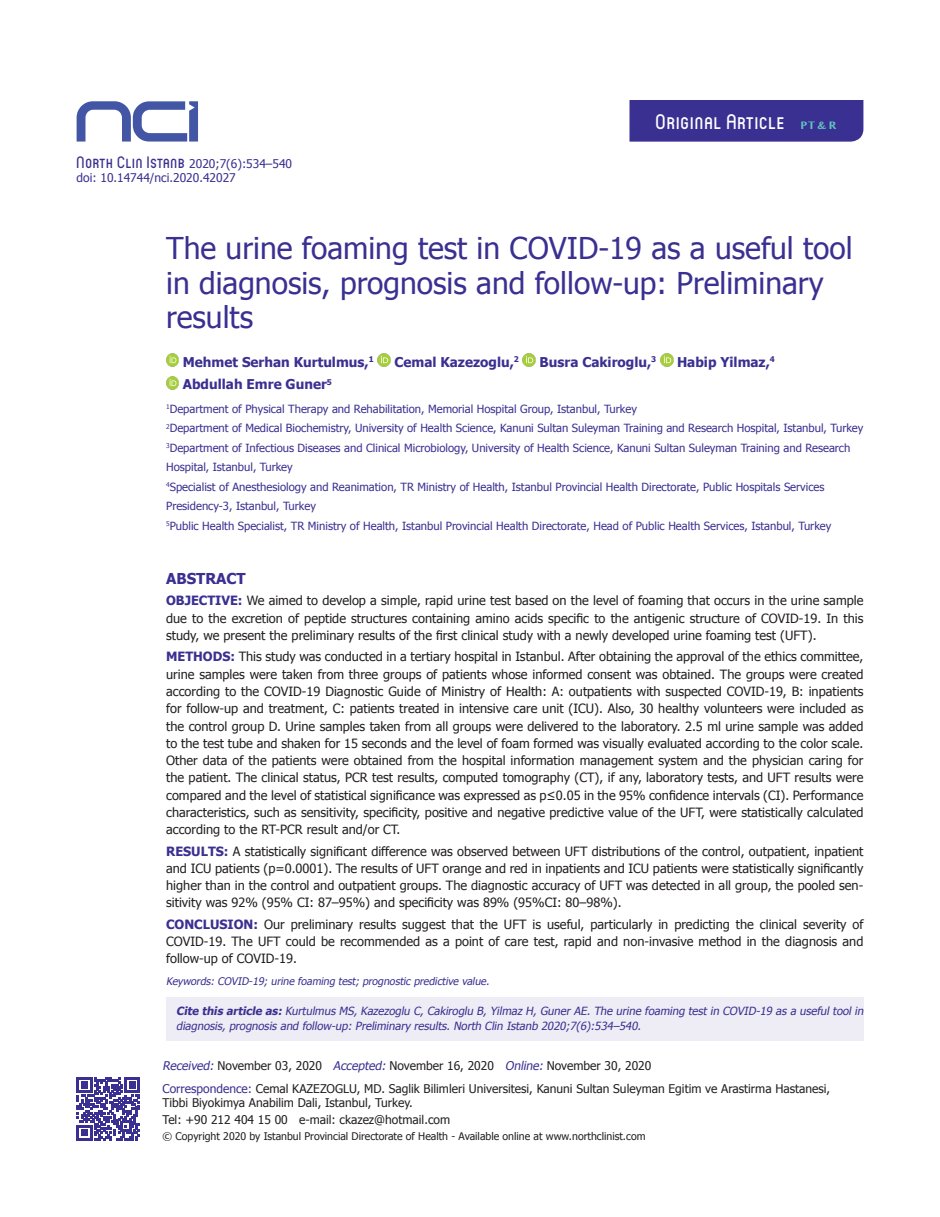
<style>
.page{position:relative;width:940px;height:1217px;background:#fff}
.page>*{position:absolute;margin:0;border:0;box-sizing:border-box;transform-origin:0 0}
.t1{font:30px/34.5px "Tahoma";color:#3a3091}
.t2{font:500 21px "Circula";letter-spacing:.055em;color:#fff}
.t3{font:700 15px "Tahoma";color:#3a3091}
.t4{font:700 13.5px "Tahoma";color:#3a3091}
.t5{font:12.75px/17.2px "Tahoma";color:#231f20;text-align:justify}
.t6{font:12px/23px "Tahoma";color:#231f20}
.t7{font:12px/14.4px "Tahoma";color:#3a3091}
.t8{font:11.25px/19.5px "Tahoma";color:#3a3091}
.t9{font:italic 11.25px/15px "Tahoma";color:#3a3091}
.t10{font:10.5px "Tahoma";color:#231f20}
.t11{font:italic 10.5px "Tahoma";color:#3a3091}
.s1{font-family:"Circula";font-weight:500;font-size:16.5px}
.s2{font-family:"Tamil MN";font-weight:700;font-size:11.25px;color:#61c5c0}
.s3{font-weight:700;color:#3a3091}
.s4{font-weight:700}
.s5{font-style:italic;color:#3a3091}
.s6{color:#3a3091}
</style>
<div class="page">
<svg style="left:166px;top:353px;width:13px;height:13px"></svg>
<svg style="left:378px;top:353px;width:12px;height:13px"></svg>
<svg style="left:523px;top:353px;width:12px;height:13px"></svg>
<svg style="left:660px;top:353px;width:13px;height:13px"></svg>
<svg style="left:166px;top:376px;width:13px;height:13px"></svg>
<svg style="left:77px;top:101px;width:121px;height:40px"></svg>
<div style="left:629px;top:100px;width:234px;height:42px;background:#3a3091"></div>
<svg style="left:77px;top:1077px;width:63px;height:63px"></svg>
<div style="left:166px;top:996px;width:697px;height:44px;background:#eeedf5"></div>
<p class="t7" style="left:77px;top:155px;width:217px"><span class="s1">North Clin Istanb</span> 2020;7(6):534–540 doi: 10.14744/nci.2020.42027</p>
<h2 class="t2" style="left:655px;top:109px;width:182px">Orıgınal Article <span class="s2">PT &amp; R</span></h2>
<h1 class="t1" style="left:166px;top:230px;width:688px">The urine foaming test in COVID-19 as a useful tool in diagnosis, prognosis and follow-up: Preliminary results</h1>
<p class="t4" style="left:183px;top:352px;width:192px">Mehmet Serhan Kurtulmus,<sup>1</sup></p>
<p class="t4" style="left:394px;top:352px;width:126px">Cemal Kazezoglu,<sup>2</sup></p>
<p class="t4" style="left:539px;top:352px;width:118px">Busra Cakiroglu,<sup>3</sup></p>
<p class="t4" style="left:677px;top:352px;width:99px">Habip Yilmaz,<sup>4</sup></p>
<p class="t4" style="left:183px;top:374px;width:150px">Abdullah Emre Guner<sup>5</sup></p>
<p class="t8" style="left:166px;top:398px;width:699px"><sup>1</sup>Department of Physical Therapy and Rehabilitation, Memorial Hospital Group, Istanbul, Turkey<br><sup>2</sup>Department of Medical Biochemistry, University of Health Science, Kanuni Sultan Suleyman Training and Research Hospital, Istanbul, Turkey <sup>3</sup>Department of Infectious Diseases and Clinical Microbiology, University of Health Science, Kanuni Sultan Suleyman Training and Research Hospital, Istanbul, Turkey<br><sup>4</sup>Specialist of Anesthesiology and Reanimation, TR Ministry of Health, Istanbul Provincial Health Directorate, Public Hospitals Services Presidency-3, Istanbul, Turkey<br><sup>5</sup>Public Health Specialist, TR Ministry of Health, Istanbul Provincial Health Directorate, Head of Public Health Services, Istanbul, Turkey</p>
<p class="t3" style="left:166px;top:567px;width:81px">ABSTRACT</p>
<p class="t5" style="left:166px;top:591px;width:699px"><span class="s3">OBJECTIVE:</span> We aimed to develop a simple, rapid urine test based on the level of foaming that occurs in the urine sample due to the excretion of peptide structures containing amino acids specific to the antigenic structure of COVID-19. In this study, we present the preliminary results of the first clinical study with a newly developed urine foaming test (UFT).</p>
<p class="t5" style="left:166px;top:647px;width:699px"><span class="s3">METHODS:</span> This study was conducted in a tertiary hospital in Istanbul. After obtaining the approval of the ethics committee, urine samples were taken from three groups of patients whose informed consent was obtained. The groups were created according to the COVID-19 Diagnostic Guide of Ministry of Health: A: outpatients with suspected COVID-19, B: inpatients for follow-up and treatment, C: patients treated in intensive care unit (ICU). Also, 30 healthy volunteers were included as the control group D. Urine samples taken from all groups were delivered to the laboratory. 2.5 ml urine sample was added to the test tube and shaken for 15 seconds and the level of foam formed was visually evaluated according to the color scale.<br>Other data of the patients were obtained from the hospital information management system and the physician caring for the patient. The clinical status, PCR test results, computed tomography (CT), if any, laboratory tests, and UFT results were compared and the level of statistical significance was expressed as p≤0.05 in the 95% confidence intervals (CI). Performance characteristics, such as sensitivity, specificity, positive and negative predictive value of the UFT, were statistically calculated according to the RT-PCR result and/or CT.</p>
<p class="t5" style="left:166px;top:841px;width:699px"><span class="s3">RESULTS:</span> A statistically significant difference was observed between UFT distributions of the control, outpatient, inpatient and ICU patients (p=0.0001). The results of UFT orange and red in inpatients and ICU patients were statistically significantly higher than in the control and outpatient groups. The diagnostic accuracy of UFT was detected in all group, the pooled sen&shy;sitivity was 92% (95% CI: 87–95%) and specificity was 89% (95%CI: 80–98%).</p>
<p class="t5" style="left:166px;top:915px;width:699px"><span class="s3">CONCLUSION:</span> Our preliminary results suggest that the UFT is useful, particularly in predicting the clinical severity of COVID-19. The UFT could be recommended as a point of care test, rapid and non-invasive method in the diagnosis and follow-up of COVID-19.</p>
<p class="t11" style="left:166px;top:974px;width:327px">Keywords: COVID-19; urine foaming test; prognostic predictive value.</p>
<p class="t9" style="left:176px;top:1003px;width:691px"><span class="s4">Cite this article as:</span> Kurtulmus MS, Kazezoglu C, Cakiroglu B, Yilmaz H, Guner AE. The urine foaming test in COVID-19 as a useful tool in diagnosis, prognosis and follow-up: Preliminary results. North Clin Istanb 2020;7(6):534–540.</p>
<p class="t6" style="left:163px;top:1053px;width:669px"><span class="s5">Received:</span> November 03, 2020 <span class="s5">Accepted:</span> November 16, 2020 <span class="s5">Online:</span> November 30, 2020<br><span class="s6">Correspondence:</span> Cemal KAZEZOGLU, MD. Saglik Bilimleri Universitesi, Kanuni Sultan Suleyman Egitim ve Arastirma Hastanesi,</p>
<p class="t6" style="left:163px;top:1093px;width:289px;line-height:16.5px">Tibbi Biyokimya Anabilim Dali, Istanbul, Turkey.<br>Tel: +90 212 404 15 00 e-mail: ckazez@hotmail.com</p>
<p class="t10" style="left:163px;top:1129px;width:484px">© Copyright 2020 by Istanbul Provincial Directorate of Health - Available online at www.northclinist.com</p>
</div>
